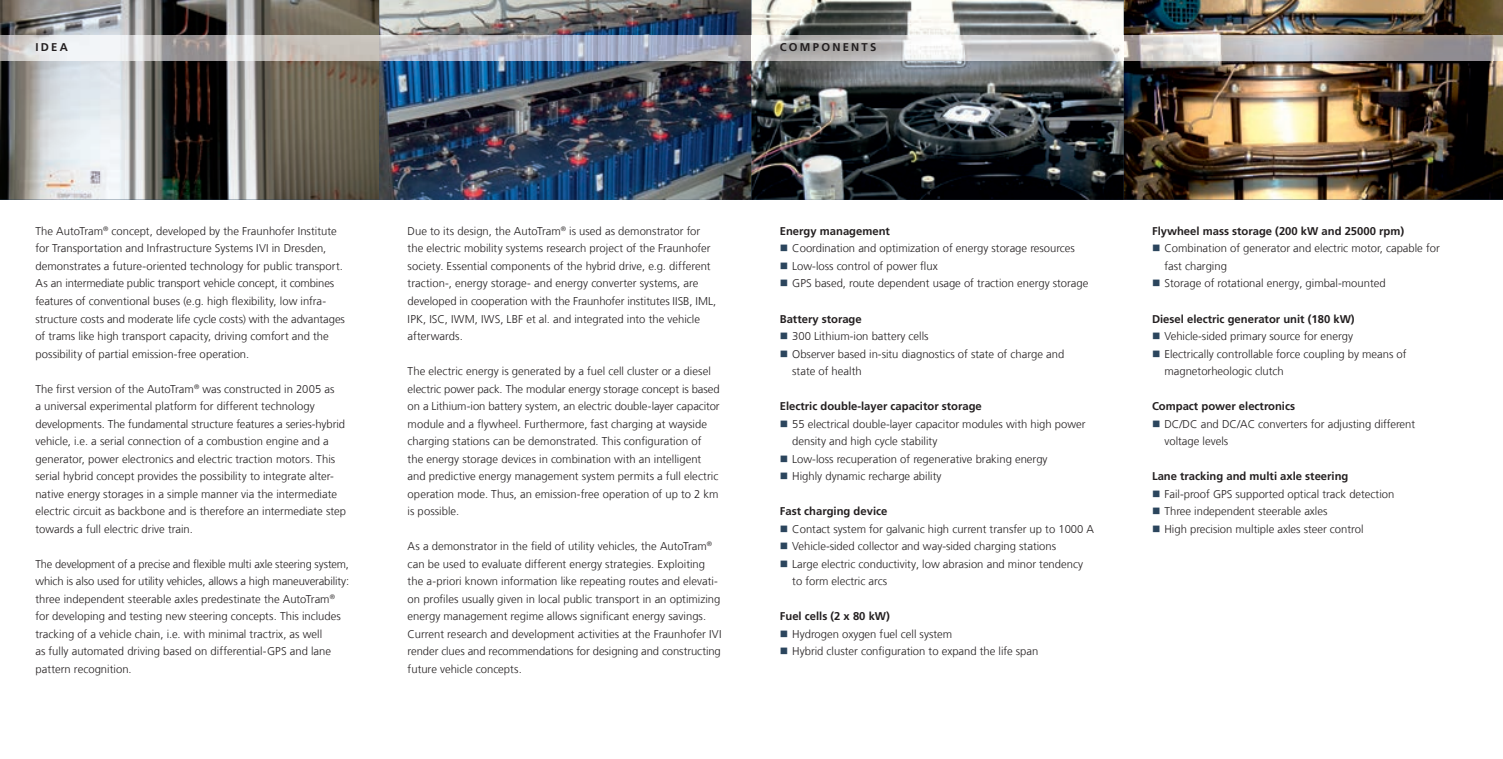
<style>
.page{position:relative;width:1503px;height:759px;background:#fff}
.page>*{position:absolute;margin:0;border:0;box-sizing:border-box;transform-origin:0 0}
.t1{font:300 11.25px/17.5px "Frutiger LT Com";color:#231f20}
.t2{font:700 11.25px "Frutiger LT Com";color:#231f20}
.t3{font:700 11.25px "Frutiger LT Com";letter-spacing:.2em;color:#231f20}
.s1{color:#2b455d}
</style>
<div class="page">
<img style="left:0;top:0;width:1502px;height:200px">
<img style="left:0;top:35px;width:1502px;height:25px">
<p class="t2" style="left:35px;top:40px;width:34px">IDEA</p>
<p class="t3" style="left:780px;top:40px;width:98px">COMPONENTS</p>
<p class="t1" style="left:35px;top:222px;width:311px">The AutoTram<sup>®</sup> concept, developed by the Fraunhofer Institute for Transportation and Infrastructure Systems IVI in Dresden, demonstrates a future-oriented technology for public transport.<br>As an intermediate public transport vehicle concept, it combines features of conventional buses (e.g. high flexibility, low infra&shy;structure costs and moderate life cycle costs) with the advantages of trams like high transport capacity, driving comfort and the possibility of partial emission-free operation.</p>
<p class="t1" style="left:35px;top:380px;width:312px">The first version of the AutoTram<sup>®</sup> was constructed in 2005 as<br>a universal experimental platform for different technology developments. The fundamental structure features a series-hybrid vehicle, i.e. a serial connection of a combustion engine and a generator, power electronics and electric traction motors. This serial hybrid concept provides the possibility to integrate alter&shy;native energy storages in a simple manner via the intermediate electric circuit as backbone and is therefore an intermediate step towards a full electric drive train.</p>
<p class="t1" style="left:35px;top:555px;width:315px">The development of a precise and flexible multi axle steering system, which is also used for utility vehicles, allows a high maneuverability: three independent steerable axles predestinate the AutoTram<sup>® </sup>for developing and testing new steering concepts. This includes tracking of a vehicle chain, i.e. with minimal tractrix, as well<br>as fully automated driving based on differential-GPS and lane pattern recognition.</p>
<p class="t1" style="left:407px;top:222px;width:310px">Due to its design, the AutoTram<sup>®</sup> is used as demonstrator for the electric mobility systems research project of the Fraunhofer society. Essential components of the hybrid drive, e.g. different traction-, energy storage- and energy converter systems, are developed in cooperation with the Fraunhofer institutes IISB, IML, IPK, ISC, IWM, IWS, LBF et al. and integrated into the vehicle afterwards.</p>
<p class="t1" style="left:407px;top:362px;width:313px">The electric energy is generated by a fuel cell cluster or a diesel electric power pack. The modular energy storage concept is based on a Lithium-ion battery system, an electric double-layer capacitor module and a flywheel. Furthermore, fast charging at wayside charging stations can be demonstrated. This configuration of the energy storage devices in combination with an intelligent and predictive energy management system permits a full electric operation mode. Thus, an emission-free operation of up to 2 km is possible.</p>
<p class="t1" style="left:407px;top:537px;width:315px">As a demonstrator in the field of utility vehicles, the AutoTram<sup>® </sup>can be used to evaluate different energy strategies. Exploiting the a-priori known information like repeating routes and elevati&shy;on profiles usually given in local public transport in an optimizing energy management regime allows significant energy savings.<br>Current research and development activities at the Fraunhofer IVI render clues and recommendations for designing and constructing future vehicle concepts.</p>
<p class="t2" style="left:780px;top:224px;width:112px">Energy management</p>
<p class="t1" style="left:780px;top:240px;width:296px"><span class="s1">■</span> Coordination and optimization of energy storage resources</p>
<p class="t1" style="left:780px;top:257px;width:159px"><span class="s1">■</span> Low-loss control of power flux</p>
<p class="t1" style="left:780px;top:275px;width:310px"><span class="s1">■</span> GPS based, route dependent usage of traction energy storage</p>
<p class="t2" style="left:780px;top:312px;width:83px">Battery storage</p>
<p class="t1" style="left:780px;top:327px;width:150px"><span class="s1">■</span> 300 Lithium-ion battery cells</p>
<p class="t1" style="left:792px;top:345px;width:273px;text-indent:-12px"><span class="s1">■</span> Observer based in-situ diagnostics of state of charge and state of health</p>
<p class="t2" style="left:780px;top:399px;width:203px">Electric double-layer capacitor storage</p>
<p class="t1" style="left:792px;top:415px;width:295px;text-indent:-12px"><span class="s1">■</span> 55 electrical double-layer capacitor modules with high power density and high cycle stability</p>
<p class="t1" style="left:780px;top:450px;width:269px"><span class="s1">■</span> Low-loss recuperation of regenerative braking energy</p>
<p class="t1" style="left:780px;top:467px;width:163px"><span class="s1">■</span> Highly dynamic recharge ability</p>
<p class="t2" style="left:780px;top:504px;width:109px">Fast charging device</p>
<p class="t1" style="left:780px;top:520px;width:316px"><span class="s1">■</span> Contact system for galvanic high current transfer up to 1000 A</p>
<p class="t1" style="left:780px;top:537px;width:278px"><span class="s1">■</span> Vehicle-sided collector and way-sided charging stations</p>
<p class="t1" style="left:792px;top:555px;width:292px;text-indent:-12px"><span class="s1">■</span> Large electric conductivity, low abrasion and minor tendency to form electric arcs</p>
<p class="t2" style="left:780px;top:609px;width:112px">Fuel cells (2 x 80 kW)</p>
<p class="t1" style="left:780px;top:625px;width:174px"><span class="s1">■</span> Hydrogen oxygen fuel cell system</p>
<p class="t1" style="left:780px;top:642px;width:260px"><span class="s1">■</span> Hybrid cluster configuration to expand the life span</p>
<p class="t2" style="left:1152px;top:224px;width:253px">Flywheel mass storage (200 kW and 25000 rpm)</p>
<p class="t1" style="left:1164px;top:240px;width:277px;text-indent:-12px"><span class="s1">■</span> Combination of generator and electric motor, capable for fast charging</p>
<p class="t1" style="left:1152px;top:275px;width:235px"><span class="s1">■</span> Storage of rotational energy, gimbal-mounted</p>
<p class="t2" style="left:1152px;top:312px;width:204px">Diesel electric generator unit (180 kW)</p>
<p class="t1" style="left:1152px;top:327px;width:202px"><span class="s1">■</span> Vehicle-sided primary source for energy</p>
<p class="t1" style="left:1164px;top:345px;width:244px;text-indent:-12px"><span class="s1">■</span> Electrically controllable force coupling by means of magnetorheologic clutch</p>
<p class="t2" style="left:1152px;top:399px;width:144px">Compact power electronics</p>
<p class="t1" style="left:1164px;top:415px;width:252px;text-indent:-12px"><span class="s1">■</span> DC/DC and DC/AC converters for adjusting different voltage levels</p>
<p class="t2" style="left:1152px;top:469px;width:198px">Lane tracking and multi axle steering</p>
<p class="t1" style="left:1152px;top:485px;width:244px"><span class="s1">■</span> Fail-proof GPS supported optical track detection</p>
<p class="t1" style="left:1152px;top:502px;width:177px"><span class="s1">■</span> Three independent steerable axles</p>
<p class="t1" style="left:1152px;top:520px;width:213px"><span class="s1">■</span> High precision multiple axles steer control</p>
</div>
